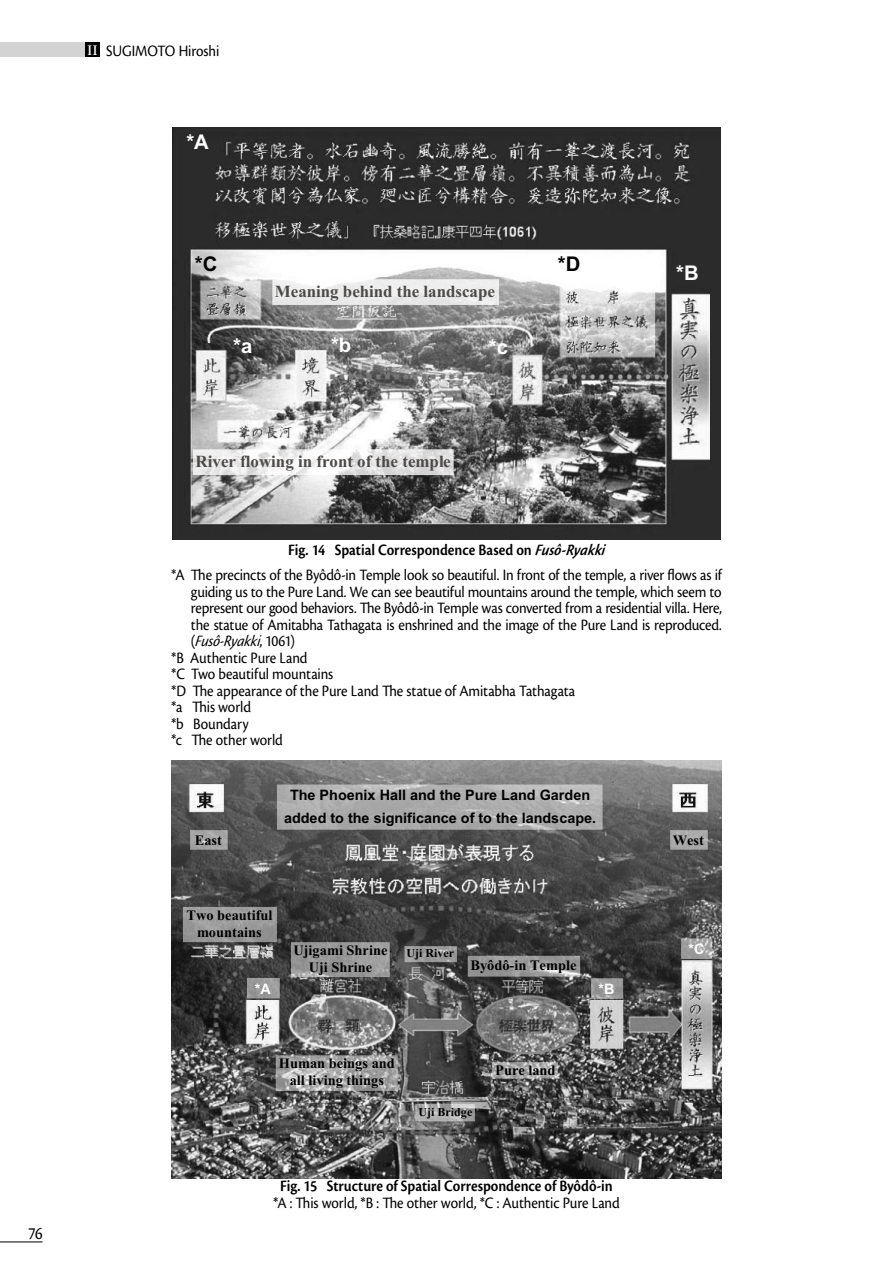
<style>
.page{position:relative;width:893px;height:1263px;background:#fff}
.page>*{position:absolute;margin:0;border:0;box-sizing:border-box;transform-origin:0 0}
.t1{font:700 20.25px "Arial";color:#fff}
.t2{font:700 20.25px "Arial";color:#000}
.t3{font:18px "Cronos Pro";color:#000;scale:.9 1}
.t4{font:700 16.95px "Times New Roman";color:#4c4948}
.t5{font:16.5px "Cronos Pro";letter-spacing:-.015em;color:#000;scale:.9 1}
.t6{font:600 16.5px "Cronos Pro";letter-spacing:-.005em;color:#000;scale:.9 1}
.t7{font:italic 16.5px "Cronos Pro";color:#000;scale:.9 1}
.t8{font:700 14.4px/17px "Times New Roman";color:#000;text-align:center}
.t9{font:700 14.4px/22.6px "Arial";color:#000;text-align:center}
.t10{font:700 14.4px "Arial";color:#fff}
.t11{font:700 12px "Times New Roman";color:#000}
.s1{font-family:"Adobe Caslon Pro";font-weight:600;font-size:13.5px;color:#fff}
.s2{font-style:italic}
.s3{font-style:normal}
</style>
<div class="page">
<hr style="left:0;top:1242px;width:43px;height:1px;background:#000">
<div style="left:0;top:43px;width:85px;height:14px;background:#d3d3d4"></div>
<div style="left:85px;top:43px;width:15px;height:14px;background:#000"></div>
<img style="left:173px;top:128px;width:548px;height:411px">
<img style="left:171px;top:760px;width:550px;height:418px">
<p class="t3" style="left:28px;top:1223px;width:18px">76</p>
<p class="t5" style="left:88px;top:42px;width:148px"><span class="s1">II</span> SUGIMOTO Hiroshi</p>
<p class="t1" style="left:186px;top:130px;width:24px">*A</p>
<p class="t2" style="left:195px;top:252px;width:24px">*C</p>
<p class="t2" style="left:558px;top:252px;width:24px">*D</p>
<p class="t4" style="left:275px;top:281px;width:221px">Meaning behind the landscape</p>
<p class="t1" style="left:233px;top:334px;width:21px">*a</p>
<p class="t1" style="left:331px;top:333px;width:22px">*b</p>
<p class="t1" style="left:489px;top:335px;width:21px">*c</p>
<p class="t4" style="left:196px;top:451px;width:257px">River flowing in front of the temple</p>
<p class="t6" style="left:288px;top:540px;width:357px">Fig. 14 Spatial Correspondence Based on <span class="s2">Fusô-Ryakki</span></p>
<p class="t1" style="left:676px;top:261px;width:24px">*B</p>
<p class="t5" style="left:171px;top:566px;width:613px">*A The precincts of the Byôdô-in Temple look so beautiful. In front of the temple, a river flows as if</p>
<p class="t5" style="left:191px;top:582px;width:591px">guiding us to the Pure Land. We can see beautiful mountains around the temple, which seem to</p>
<p class="t5" style="left:191px;top:599px;width:591px">represent our good behaviors. The Byôdô-in Temple was converted from a residential villa. Here,</p>
<p class="t5" style="left:191px;top:615px;width:591px">the statue of Amitabha Tathagata is enshrined and the image of the Pure Land is reproduced.</p>
<p class="t7" style="left:191px;top:632px;width:117px"><span class="s3">(</span> Fusô-Ryakki<span class="s3">, 1 0 6 1)</span></p>
<p class="t5" style="left:171px;top:648px;width:153px">*B Authentic Pure Land</p>
<p class="t5" style="left:171px;top:665px;width:182px">*C Two beautiful mountains</p>
<p class="t5" style="left:171px;top:681px;width:451px">*D The appearance of the Pure Land The statue of Amitabha Tathagata</p>
<p class="t5" style="left:171px;top:698px;width:90px">*a This world</p>
<p class="t5" style="left:171px;top:714px;width:88px">*b Boundary</p>
<p class="t5" style="left:171px;top:731px;width:126px">*c The other world</p>
<p class="t9" style="left:284px;top:784px;width:314px">The Phoenix Hall and the Pure Land Garden added to the significance of to the landscape.</p>
<p class="t8" style="left:195px;top:832px;width:29px">East</p>
<p class="t8" style="left:673px;top:832px;width:33px">West</p>
<p class="t8" style="left:186px;top:907px;width:88px">Two beautiful mountains</p>
<p class="t10" style="left:255px;top:980px;width:17px">*A</p>
<p class="t8" style="left:293px;top:942px;width:96px">Ujigami Shrine</p>
<p class="t11" style="left:407px;top:946px;width:49px">Uji River</p>
<p class="t8" style="left:309px;top:959px;width:65px">Uji Shrine</p>
<p class="t8" style="left:470px;top:957px;width:108px">Byôdô-in Temple</p>
<p class="t10" style="left:598px;top:980px;width:17px">*B</p>
<p class="t8" style="left:279px;top:1055px;width:118px">Human beings and all living things</p>
<p class="t8" style="left:495px;top:1061px;width:62px">Pure land</p>
<p class="t11" style="left:419px;top:1105px;width:55px">Uji Bridge</p>
<p class="t6" style="left:280px;top:1177px;width:371px">Fig. 15 Structure of Spatial Correspondence of Byôdô-in</p>
<p class="t5" style="left:273px;top:1193px;width:387px">*A : This world, *B : The other world, *C : Authentic Pure Land</p>
<p class="t10" style="left:689px;top:940px;width:17px">*C</p>
</div>
